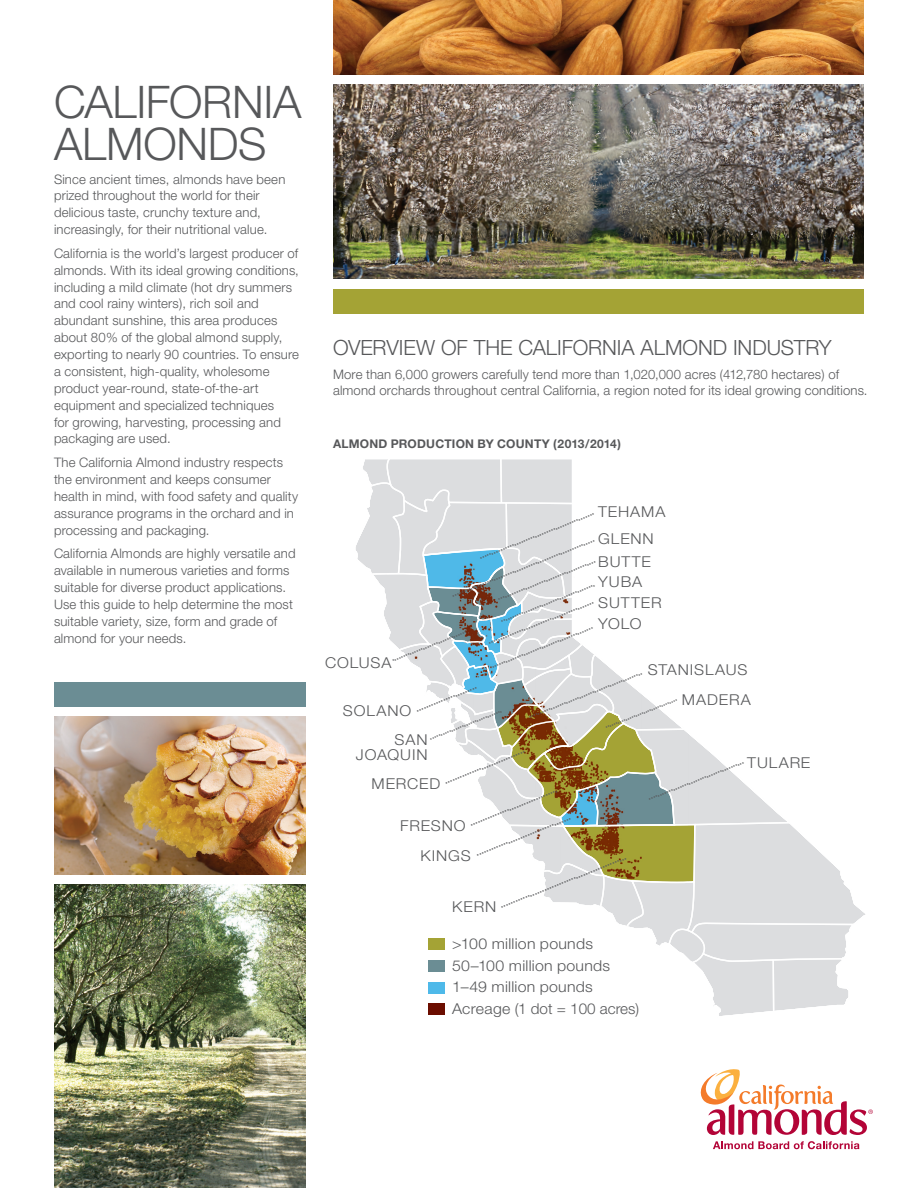
<style>
.page{position:relative;width:918px;height:1188px;background:#fff}
.page>*{position:absolute;margin:0;border:0;box-sizing:border-box;transform-origin:0 0}
.t1{font:300 45px/42px "Helvetica Neue";letter-spacing:-.005em;color:#57585a}
.t2{font:300 21px "Helvetica Neue";color:#57585a}
.t3{font:300 15px/15px "Helvetica Neue";letter-spacing:.05em;color:#57585a;text-align:right;scale:1.06 1}
.t4{font:300 15px/21.5px "Helvetica Neue";letter-spacing:.015em;color:#57585a;scale:1.06 1}
.t5{font:300 15px "Helvetica Neue LT Std";color:#57585a;scale:1.06 1}
.t6{font:300 13.2px/17px "Helvetica Neue";letter-spacing:.01em;color:#57585a}
.t7{font:12px/25.3px "Myriad Pro";color:#57585a}
.t8{font:12px "Myriad Pro";color:#57585a;scale:1.04 1}
.t9{font:12px "Myriad Pro";color:#57585a;scale:.94 1}
.t10{font:12px "Myriad Pro";color:#57585a;scale:.96 1}
.t11{font:12px "Myriad Pro";color:#57585a;scale:.86 1}
.t12{font:700 12px "Helvetica Neue";letter-spacing:.015em;color:#57585a}
.t13{font:12px "Myriad Pro";color:#57585a;scale:.91 1}
</style>
<div class="page">
<img style="left:54px;top:885px;width:252px;height:303px">
<img style="left:333px;top:0;width:531px;height:74px">
<div style="left:333px;top:289px;width:531px;height:25px;background:#a4a335"></div>
<div style="left:54px;top:682px;width:252px;height:24px;background:#6b8d94"></div>
<img style="left:333px;top:85px;width:531px;height:193px">
<img style="left:54px;top:717px;width:252px;height:157px">
<svg style="left:428px;top:740px;width:428px;height:273px"></svg>
<svg style="left:550px;top:924px;width:111px;height:78px"></svg>
<svg style="left:369px;top:459px;width:326px;height:424px"></svg>
<div style="left:428px;top:939px;width:17px;height:11px;background:#a4a335"></div>
<div style="left:428px;top:960px;width:17px;height:11px;background:#6b8d94"></div>
<div style="left:428px;top:982px;width:17px;height:11px;background:#4eb9e9"></div>
<div style="left:428px;top:1003px;width:17px;height:11px;background:#6b0d00"></div>
<svg style="left:700px;top:1069px;width:173px;height:81px"></svg>
<h1 class="t1" style="left:54px;top:80px;width:249px">CALIFORNIA<br>ALMONDS</h1>
<p class="t6" style="left:54px;top:170px;width:233px">Since ancient times, almonds have been prized throughout the world for their delicious taste, crunchy texture and, increasingly, for their nutritional value.</p>
<p class="t6" style="left:54px;top:244px;width:247px">California is the world’s largest producer of almonds. With its ideal growing conditions, including a mild climate (hot dry summers and cool rainy winters), rich soil and abundant sunshine, this area produces about 80% of the global almond supply, exporting to nearly 90 countries. To ensure a consistent, high-quality, wholesome product year-round, state-of-the-art equipment and specialized techniques<br>for growing, harvesting, processing and packaging are used.</p>
<p class="t6" style="left:54px;top:454px;width:246px">The California Almond industry respects the environment and keeps consumer health in mind, with food safety and quality assurance programs in the orchard and in processing and packaging.</p>
<p class="t6" style="left:54px;top:545px;width:243px">California Almonds are highly versatile and available in numerous varieties and forms suitable for diverse product applications.<br>Use this guide to help determine the most suitable variety, size, form and grade of almond for your needs.</p>
<h2 class="t2" style="left:333px;top:335px;width:500px">OVERVIEW OF THE CALIFORNIA ALMOND INDUSTRY</h2>
<p class="t6" style="left:333px;top:365px;width:536px">More than 6,000 growers carefully tend more than 1,020,000 acres (412,780 hectares) of almond orchards throughout central California, a region noted for its ideal growing conditions.</p>
<p class="t12" style="left:333px;top:437px;width:290px">ALMOND PRODUCTION BY COUNTY (2013/2014)</p>
<p class="t3" style="left:598px;top:504px;width:65px">TEHAMA</p>
<p class="t3" style="left:598px;top:553px;width:51px">BUTTE</p>
<p class="t3" style="left:598px;top:595px;width:61px">SUTTER</p>
<p class="t7" style="left:437px;top:557px;width:164px;text-indent:39px;rotate:-21deg">.................................................. ..............................................................</p>
<p class="t3" style="left:598px;top:531px;width:54px">GLENN</p>
<p class="t7" style="left:488px;top:588px;width:112px;line-height:21.8px;text-indent:5px;rotate:-21deg">........................................... ..........................................</p>
<p class="t3" style="left:598px;top:574px;width:43px">YUBA</p>
<p class="t7" style="left:478px;top:631px;width:120px;line-height:23.2px;text-indent:5px;rotate:-21deg">............................................. .............................................</p>
<p class="t3" style="left:598px;top:615px;width:42px">YOLO</p>
<p class="t9" style="left:388px;top:651px;width:86px;rotate:-21deg">..................................</p>
<p class="t3" style="left:325px;top:655px;width:64px">COLUSA</p>
<p class="t3" style="left:343px;top:703px;width:66px">SOLANO</p>
<p class="t3" style="left:648px;top:655px;width:99px;line-height:29.4px">STANISLAUS<br>MADERA</p>
<p class="t9" style="left:525px;top:707px;width:131px;rotate:-21deg">....................................................</p>
<p class="t8" style="left:413px;top:701px;width:64px;rotate:-21deg">.........................</p>
<p class="t11" style="left:602px;top:717px;width:91px;rotate:-21deg">....................................</p>
<p class="t13" style="left:426px;top:729px;width:86px;rotate:-21deg">..................................</p>
<p class="t3" style="left:356px;top:732px;width:69px">SAN<br>JOAQUIN</p>
<p class="t3" style="left:372px;top:776px;width:66px">MERCED</p>
<p class="t3" style="left:420px;top:810px;width:49px;line-height:30.3px;text-align:left;text-indent:-20px">FRESNO<br>KINGS</p>
<p class="t8" style="left:441px;top:773px;width:84px;rotate:-21deg">.................................</p>
<p class="t3" style="left:747px;top:754px;width:61px">TULARE</p>
<p class="t10" style="left:645px;top:789px;width:108px;rotate:-21deg">...........................................</p>
<p class="t8" style="left:467px;top:815px;width:91px;rotate:-21deg">....................................</p>
<p class="t8" style="left:473px;top:845px;width:99px;rotate:-21deg">.......................................</p>
<p class="t8" style="left:497px;top:897px;width:131px;rotate:-21deg">....................................................</p>
<p class="t3" style="left:452px;top:899px;width:43px">KERN</p>
<p class="t4" style="left:452px;top:933px;width:151px">&gt;100 million pounds<br>50–100 million pounds<br>1–49 million pounds</p>
<p class="t5" style="left:452px;top:999px;width:178px">Acreage (1 dot = 100 acres)</p>
</div>
